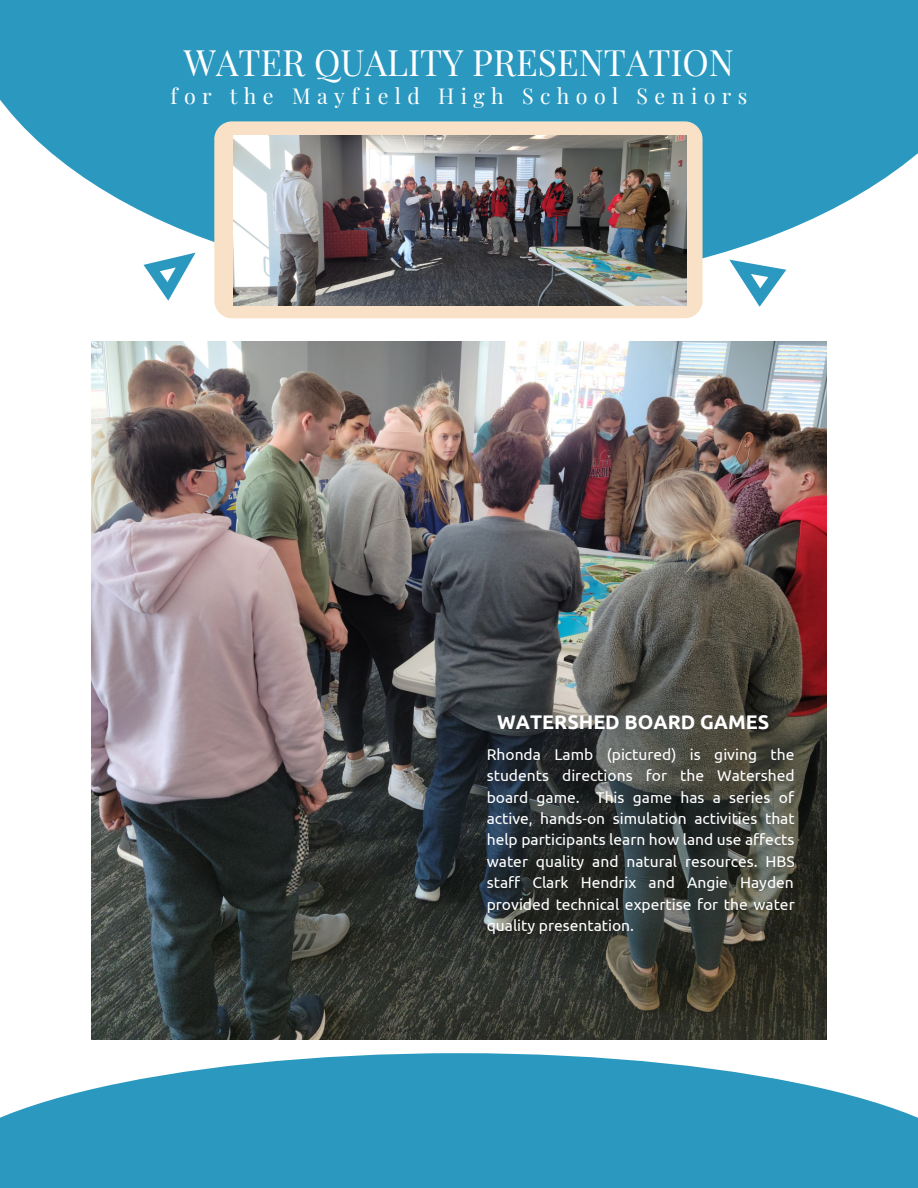
<style>
.page{position:relative;width:918px;height:1188px;background:#fff}
.page>*{position:absolute;margin:0;border:0;box-sizing:border-box;transform-origin:0 0}
.t1{font:35.55px "Playfair Display";color:#fff}
.t2{font:21.45px "Playfair Display";letter-spacing:.3em;color:#fff}
.t3{font:700 19.8px "Ubuntu";color:#fff}
.t4{font:15.6px/21.3px "Ubuntu";color:#fff;text-align:justify}
</style>
<div class="page">
<svg style="left:0;top:0;width:918px;height:259px;background:#49a7c8"></svg>
<svg style="left:0;top:1053px;width:918px;height:135px;background:#48a7c7"></svg>
<div style="left:214px;top:121px;width:489px;height:197px;background:#f8e1c6;border-radius:18px"></div>
<svg style="left:143px;top:253px;width:53px;height:48px"></svg>
<svg style="left:729px;top:243px;width:66px;height:64px"></svg>
<img style="left:234px;top:135px;width:453px;height:170px">
<img style="left:92px;top:342px;width:734px;height:697px">
<p class="t1" style="left:184px;top:37px;width:552px">WATER QUALITY PRESENTATION</p>
<p class="t2" style="left:170px;top:81px;width:579px">for the Mayfield High School Seniors</p>
<p class="t3" style="left:497px;top:710px;width:274px">WATERSHED BOARD GAMES</p>
<p class="t4" style="left:487px;top:743px;width:310px">Rhonda Lamb (pictured) is giving the students directions for the Watershed board game. This game has a series of active, hands-on simulation activities that help participants learn how land use affects water quality and natural resources. HBS staff Clark Hendrix and Angie Hayden provided technical expertise for the water quality presentation.</p>
</div>
